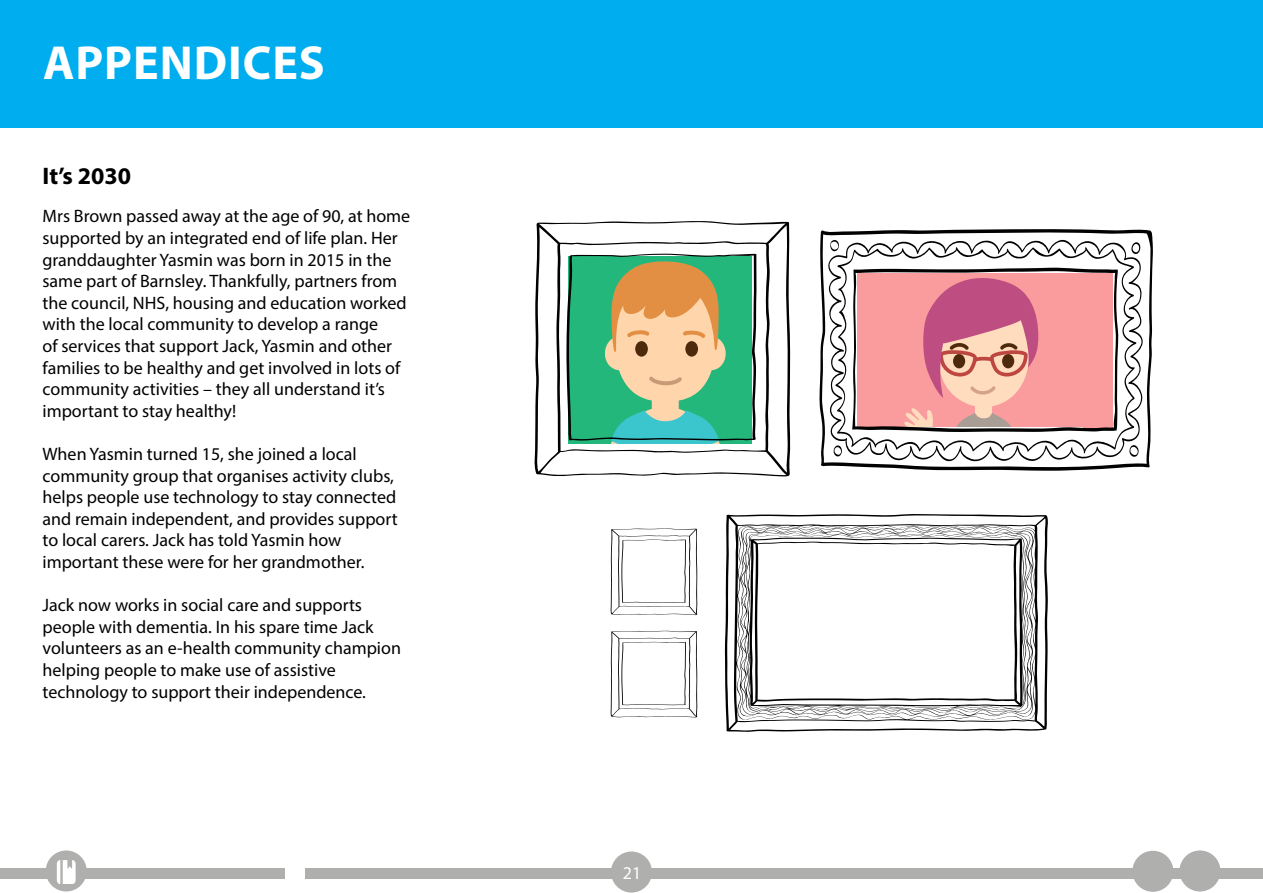
<style>
.page{position:relative;width:1263px;height:893px;background:#fff}
.page>*{position:absolute;margin:0;border:0;box-sizing:border-box;transform-origin:0 0}
.t1{font:700 48px "Myriad Pro";letter-spacing:.02em;color:#fff}
.t2{font:700 24px "Myriad Pro";color:#000}
.t3{font:18px/21.6px "Myriad Pro";color:#000}
.t4{font:18px "Myriad Pro";color:#fff}
</style>
<div class="page">
<div style="left:306px;top:868px;width:957px;height:10px;background:#afafae"></div>
<div style="left:0;top:868px;width:285px;height:10px;background:#afafae"></div>
<div style="left:46px;top:850px;width:41px;height:41px;background:#afafae;border-radius:50%"></div>
<div style="left:611px;top:851px;width:41px;height:41px;background:#afafae;border-radius:50%"></div>
<div style="left:1179px;top:850px;width:41px;height:41px;background:#afafae;border-radius:50%"></div>
<div style="left:1132px;top:851px;width:41px;height:41px;background:#afafae;border-radius:50%"></div>
<svg style="left:57px;top:860px;width:19px;height:24px"></svg>
<div style="left:0;top:0;width:1263px;height:128px;background:#00aeef"></div>
<svg style="left:726px;top:514px;width:322px;height:218px"></svg>
<svg style="left:534px;top:221px;width:256px;height:256px"></svg>
<svg style="left:566px;top:254px;width:191px;height:464px"></svg>
<svg style="left:819px;top:229px;width:334px;height:239px"></svg>
<svg style="left:852px;top:462px;width:266px;height:201px"></svg>
<svg style="left:828px;top:239px;width:315px;height:223px"></svg>
<svg style="left:835px;top:247px;width:301px;height:207px"></svg>
<svg style="left:833px;top:445px;width:9px;height:12px"></svg>
<svg style="left:828px;top:239px;width:11px;height:16px"></svg>
<svg style="left:1131px;top:242px;width:12px;height:13px"></svg>
<svg style="left:1129px;top:445px;width:10px;height:12px"></svg>
<h1 class="t1" style="left:43px;top:31px;width:283px">APPENDICES</h1>
<h2 class="t2" style="left:43px;top:160px;width:90px">It’s 2030</h2>
<p class="t3" style="left:43px;top:205px;width:369px">Mrs Brown passed away at the age of 90, at home supported by an integrated end of life plan. Her granddaughter Yasmin was born in 2015 in the same part of Barnsley. Thankfully, partners from the council, NHS, housing and education worked with the local community to develop a range<br>of services that support Jack, Yasmin and other families to be healthy and get involved in lots of community activities – they all understand it’s important to stay healthy!</p>
<p class="t3" style="left:43px;top:443px;width:357px">When Yasmin turned 15, she joined a local community group that organises activity clubs, helps people use technology to stay connected and remain independent, and provides support to local carers. Jack has told Yasmin how important these were for her grandmother.</p>
<p class="t3" style="left:43px;top:594px;width:360px">Jack now works in social care and supports people with dementia. In his spare time Jack volunteers as an e-health community champion helping people to make use of assistive technology to support their independence.</p>
<p class="t4" style="left:623px;top:861px;width:20px">21</p>
</div>
